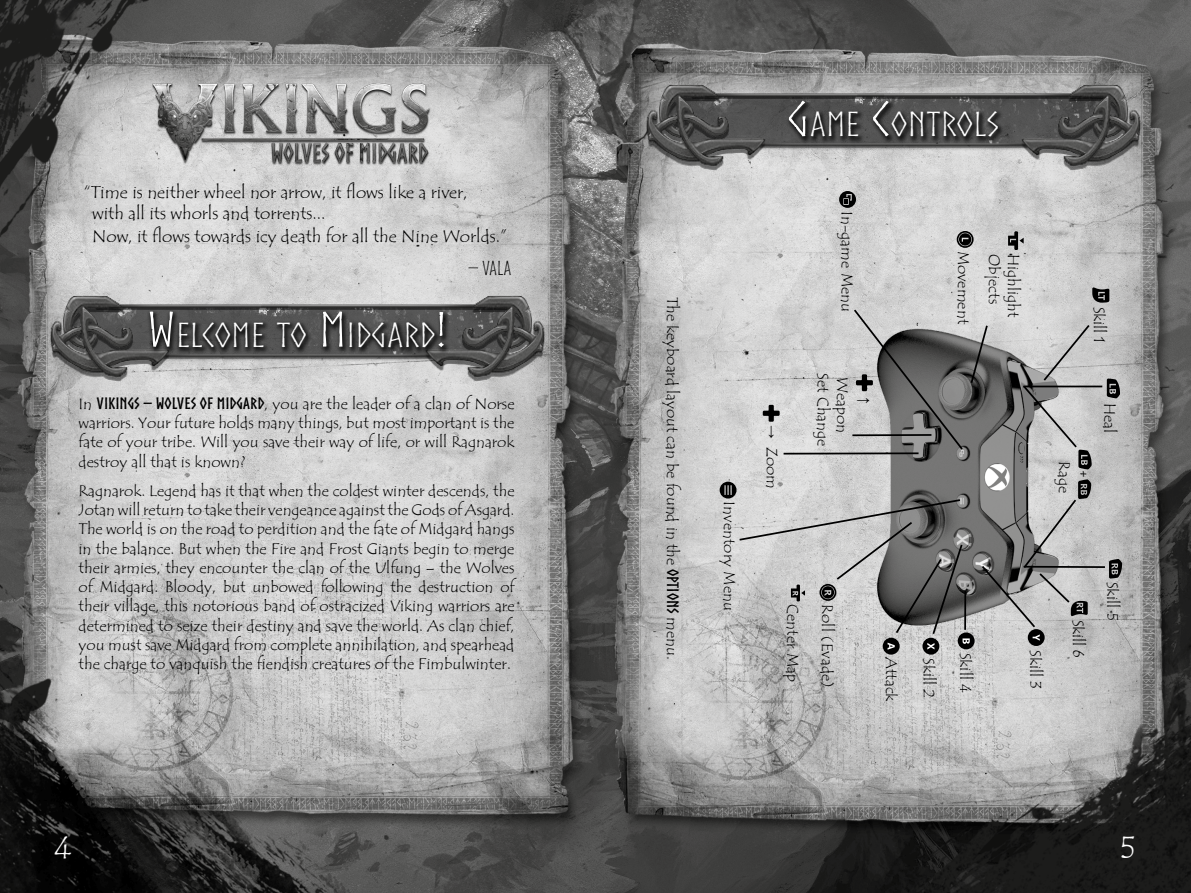
<style>
.page{position:relative;width:1191px;height:893px;background:#fff}
.page>*{position:absolute;margin:0;border:0;box-sizing:border-box;transform-origin:0 0}
.t1{font:33.07px "Norse";color:#fff;scale:1.22 1}
.t2{font:31.5px "Tempus Sans ITC";color:#fff}
.t3{font:19.25px "Norse";color:#000}
.t4{font:17.5px/21px "Tempus Sans ITC";color:#000}
.t5{font:15.75px/19.2px "Tempus Sans ITC";color:#000;text-align:justify}
.t6{font:14px "Arial";color:#000}
.s1{font-size:19.25px}
.s2{font-size:47.25px}
.s3{font-family:"Norse";font-weight:700}
</style>
<div class="page">
<img style="left:0;top:0;width:1191px;height:893px">
<img style="left:51px;top:296px;width:494px;height:85px">
<div style="left:147px;top:309px;width:303px;height:46px;background:#000;opacity:.75"></div>
<img style="left:151px;top:83px;width:281px;height:85px">
<img style="left:646px;top:85px;width:494px;height:85px">
<div style="left:785px;top:99px;width:220px;height:46px;background:#000;opacity:.75"></div>
<img style="left:867px;top:321px;width:196px;height:312px">
<hr style="left:1023px;top:386px;width:79px;height:1px;background:#000">
<hr style="left:1023px;top:566px;width:82px;height:2px;background:#000">
<svg style="left:1106px;top:379px;width:14px;height:19px"></svg>
<svg style="left:956px;top:231px;width:17px;height:17px"></svg>
<svg style="left:839px;top:191px;width:17px;height:17px"></svg>
<svg style="left:1109px;top:559px;width:13px;height:20px"></svg>
<div style="left:1027px;top:629px;width:17px;height:17px;background:#000;border-radius:50%"></div>
<svg style="left:882px;top:638px;width:17px;height:17px"></svg>
<div style="left:957px;top:632px;width:17px;height:17px;background:#000;border-radius:50%"></div>
<svg style="left:762px;top:405px;width:17px;height:17px"></svg>
<svg style="left:1008px;top:231px;width:15px;height:19px"></svg>
<svg style="left:922px;top:638px;width:17px;height:17px"></svg>
<svg style="left:719px;top:482px;width:250px;height:168px;background:#ababaa"></svg>
<svg style="left:1092px;top:287px;width:17px;height:16px"></svg>
<svg style="left:1021px;top:323px;width:70px;height:146px;background:#b4b4b4"></svg>
<svg style="left:980px;top:479px;width:111px;height:162px;background:#a0a0a0"></svg>
<svg style="left:852px;top:308px;width:137px;height:143px;background:#878686"></svg>
<hr style="left:852px;top:434px;width:79px;height:2px;background:#000">
<hr style="left:783px;top:452px;width:135px;height:3px;background:#000">
<p class="t4" style="left:92px;top:182px;width:377px;text-indent:-9px"><span class="s1">“</span>Time is neither wheel nor arrow, it flows like a river, with all its whorls and torrents...</p>
<p class="t4" style="left:92px;top:226px;width:417px">Now, it flows towards icy death for all the Nine Worlds.<span class="s1">”</span></p>
<p class="t3" style="left:468px;top:257px;width:45px">– Vala</p>
<h1 class="t1" style="left:147px;top:317px;width:248px"><span class="s2">W</span>ELCOME TO <span class="s2">M</span> IDGARD<span class="s2">!</span></h1>
<p class="t5" style="left:79px;top:394px;width:437px">In <span class="s3">VIKINGS – WOLVES OF MIDGARD</span>, you are the leader of a clan of Norse warriors. Your future holds many things, but most important is the fate of your tribe. Will you save their way of life, or will Ragnarok destroy all that is known?</p>
<p class="t5" style="left:79px;top:481px;width:437px">Ragnarok. Legend has it that when the coldest winter descends, the Jotan will return to take their vengeance against the Gods of Asgard.<br>The world is on the road to perdition and the fate of Midgard hangs in the balance. But when the Fire and Frost Giants begin to merge their armies, they encounter the clan of the Ulfung – the Wolves of Midgard. Bloody, but unbowed following the destruction of their village, this notorious band of ostracized Viking warriors are determined to seize their destiny and save the world. As clan chief, you must save Midgard from complete annihilation, and spearhead the charge to vanquish the fiendish creatures of the Fimbulwinter.</p>
<p class="t5" style="left:681px;top:297px;width:365px;rotate:90deg">The keyboard layout can be found in the <span class="s3">OPTIONS</span> menu.</p>
<p class="t5" style="left:738px;top:501px;width:111px;rotate:90deg">Inventory Menu</p>
<h1 class="t1" style="left:787px;top:106px;width:175px"><span class="s2">G</span>AME <span class="s2">C</span>ONTROLS</h1>
<p class="t6" style="left:768px;top:420px;width:8px">↓</p>
<p class="t5" style="left:781px;top:447px;width:43px;rotate:90deg">Zoom</p>
<p class="t5" style="left:856px;top:211px;width:102px;rotate:90deg">In-game Menu</p>
<p class="t5" style="left:832px;top:373px;width:75px;rotate:90deg">Set Change</p>
<p class="t5" style="left:851px;top:377px;width:58px;rotate:90deg">Weapon</p>
<p class="t6" style="left:874px;top:397px;width:9px;rotate:90deg">↑</p>
<p class="t5" style="left:972px;top:251px;width:75px;rotate:90deg">Movement</p>
<p class="t5" style="left:1003px;top:254px;width:51px;rotate:90deg">Objects</p>
<p class="t5" style="left:1022px;top:254px;width:65px;rotate:90deg">Highlight</p>
<p class="t5" style="left:1108px;top:307px;width:38px;rotate:90deg">Skill 1</p>
<p class="t5" style="left:1093px;top:461px;width:33px;text-align:center;rotate:90deg">+<br>Rage</p>
<p class="t5" style="left:1119px;top:403px;width:32px;rotate:90deg">Heal</p>
<p class="t5" style="left:802px;top:604px;width:79px;rotate:90deg">Center Map</p>
<p class="t5" style="left:836px;top:604px;width:85px;rotate:90deg">Roll (Evade)</p>
<p class="t5" style="left:901px;top:657px;width:46px;rotate:90deg">Attack</p>
<p class="t5" style="left:975px;top:653px;width:41px;rotate:90deg">Skill 4</p>
<p class="t5" style="left:938px;top:658px;width:41px;rotate:90deg">Skill 2</p>
<p class="t5" style="left:1045px;top:650px;width:40px;rotate:90deg">Skill 3</p>
<p class="t5" style="left:1087px;top:620px;width:40px;rotate:90deg">Skill 6</p>
<p class="t5" style="left:1122px;top:581px;width:41px;rotate:90deg">Skill 5</p>
<h2 class="t2" style="left:54px;top:827px;width:19px">4</h2>
<h2 class="t2" style="left:1120px;top:827px;width:17px">5</h2>
</div>
